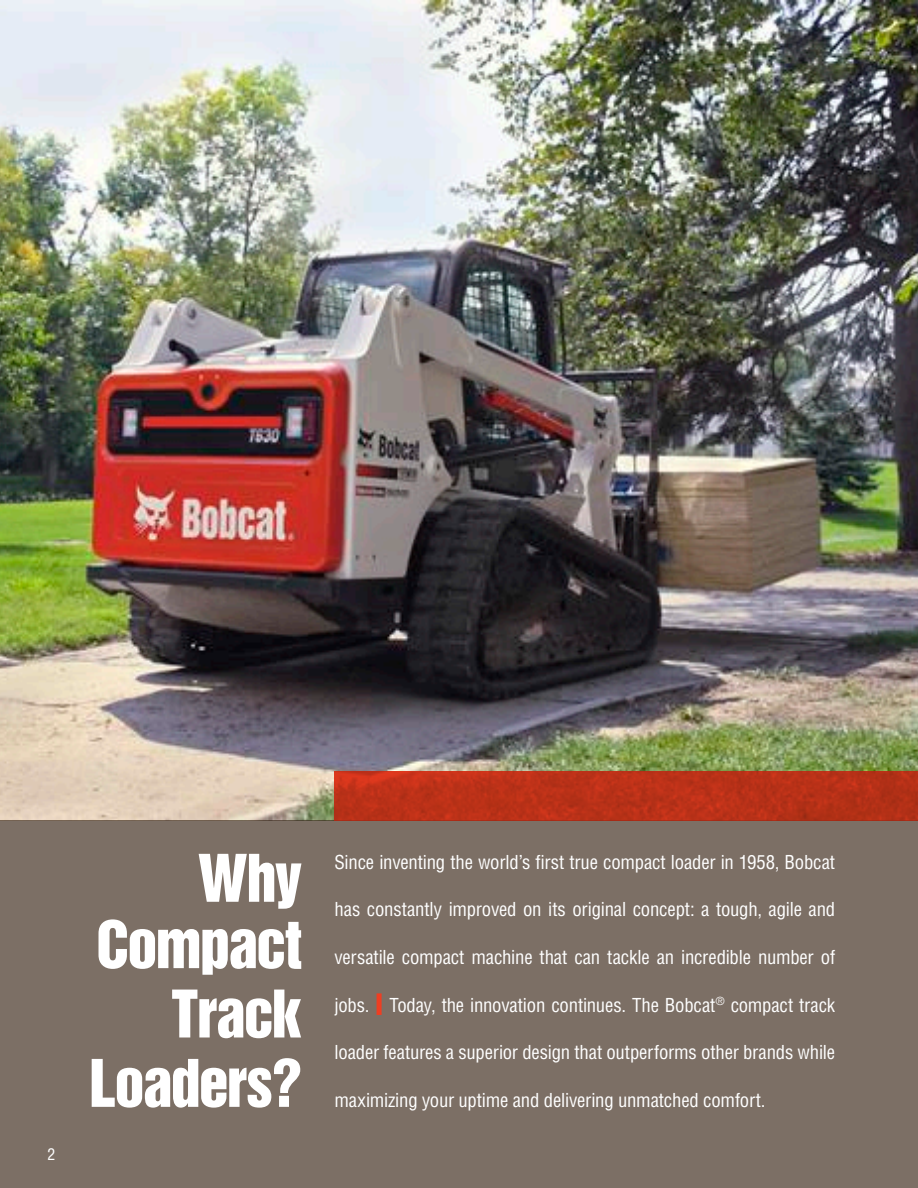
<style>
.page{position:relative;width:918px;height:1188px;background:#fff}
.page>*{position:absolute;margin:0;border:0;box-sizing:border-box;transform-origin:0 0}
.t1{font:60px/68.4px "Helvetica Inserat";letter-spacing:-.03em;color:#fff;text-align:right}
.t2{font:condensed 18.75px "Helvetica";letter-spacing:-.01em;color:#fff}
.t3{font:condensed 15.75px "Helvetica";color:#fff}
.s1{font-family:"Helvetica Inserat";font-stretch:normal;font-size:27px;color:#ef3e22}
</style>
<div class="page">
<img style="left:0;top:0;width:918px;height:820px">
<div style="left:0;top:820px;width:918px;height:368px;background:#7c6f65"></div>
<svg style="left:334px;top:771px;width:584px;height:49px;background:#ba3117"></svg>
<p class="t3" style="left:48px;top:1145px;width:9px">2</p>
<h1 class="t1" style="left:89px;top:845px;width:214px">Why<br>Compact<br>Track<br>Loaders?</h1>
<p class="t2" style="left:334px;top:850px;width:502px">Since inventing the world’s first true compact loader in 1958, Bobcat</p>
<p class="t2" style="left:334px;top:898px;width:502px">has constantly improved on its original concept: a tough, agile and</p>
<p class="t2" style="left:334px;top:946px;width:502px">versatile compact machine that can tackle an incredible number of</p>
<p class="t2" style="left:334px;top:993px;width:502px">jobs. <span class="s1">I</span> Today, the innovation continues. The Bobcat<sup>®</sup> compact track</p>
<p class="t2" style="left:334px;top:1041px;width:502px">loader features a superior design that outperforms other brands while</p>
<p class="t2" style="left:334px;top:1088px;width:433px">maximizing your uptime and delivering unmatched comfort.</p>
</div>
